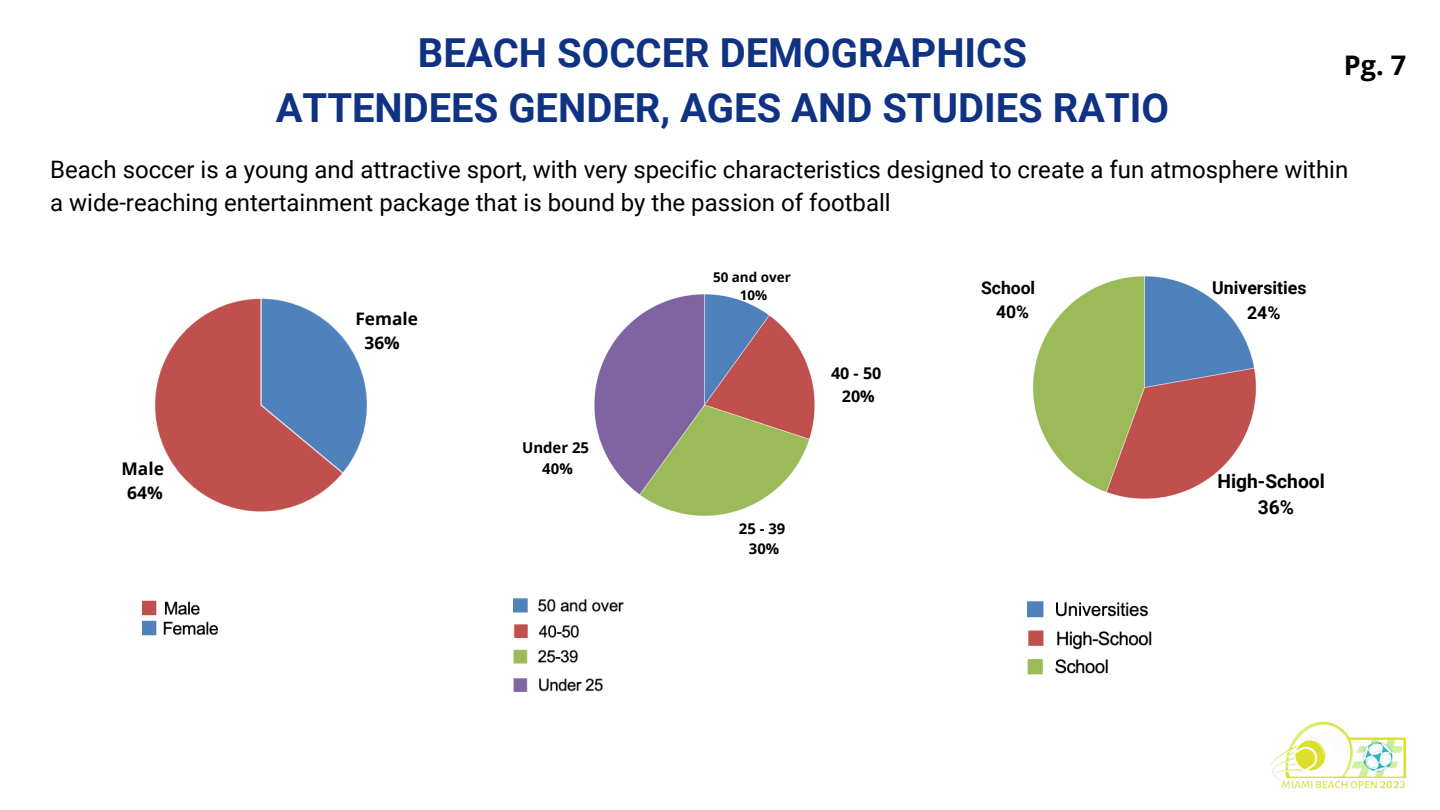
<style>
.page{position:relative;width:1440px;height:810px;background:#fff}
.page>*{position:absolute;margin:0;border:0;box-sizing:border-box;transform-origin:0 0}
.t1{font:700 40px/55.5px "Roboto";color:#0f3282;text-align:center}
.t2{font:700 27px "Open Sans";color:#000}
.t3{font:24px/33px "Roboto";color:#000}
.t4{font:700 19.2px/26.2px "Roboto";color:#000;text-align:center}
.t5{font:700 17.7px/24.4px "Roboto";color:#000;text-align:center}
.t6{font:700 17.5px/24.2px "Roboto";color:#000;text-align:center}
.t7{font:700 17.4px/24px "Open Sans";color:#000;text-align:center}
.t8{font:700 17.3px/24px "Open Sans";color:#000;text-align:center}
.t9{font:700 16.1px/22.3px "Open Sans";color:#000;text-align:center}
.t10{font:700 14.9px/20.6px "Open Sans";color:#000;text-align:center}
.t11{font:700 14.8px/20.4px "Open Sans";color:#000;text-align:center}
.t12{font:700 13.5px/18.5px "Open Sans";color:#000;text-align:center}
</style>
<div class="page">
<img style="left:155px;top:298px;width:212px;height:214px">
<img style="left:1271px;top:721px;width:136px;height:68px">
<img style="left:594px;top:294px;width:221px;height:222px">
<img style="left:513px;top:598px;width:111px;height:95px">
<img style="left:1033px;top:276px;width:223px;height:223px">
<img style="left:1028px;top:601px;width:124px;height:74px">
<img style="left:143px;top:600px;width:75px;height:36px">
<h1 class="t1" style="left:276px;top:25px;width:895px">BEACH SOCCER DEMOGRAPHICS<br>ATTENDEES GENDER, AGES AND STUDIES RATIO</h1>
<p class="t3" style="left:50px;top:153px;width:1300px">Beach soccer is a young and attractive sport, with very specific characteristics designed to create a fun atmosphere within a wide-reaching entertainment package that is bound by the passion of football</p>
<p class="t2" style="left:1344px;top:46px;width:64px">Pg. 7</p>
<p class="t7" style="left:121px;top:456px;width:44px">Male<br>64%</p>
<p class="t8" style="left:355px;top:307px;width:64px">Female<br>36%</p>
<p class="t10" style="left:522px;top:437px;width:69px">Under 25<br>40%</p>
<p class="t12" style="left:713px;top:267px;width:79px">50 and over<br>10%</p>
<p class="t9" style="left:831px;top:362px;width:52px">40 - 50<br>20%</p>
<p class="t11" style="left:739px;top:518px;width:48px">25 - 39<br>30%</p>
<p class="t6" style="left:981px;top:276px;width:56px">School<br>40%</p>
<p class="t5" style="left:1212px;top:276px;width:96px">Universities<br>24%</p>
<p class="t4" style="left:1217px;top:468px;width:109px">High-School<br>36%</p>
</div>
